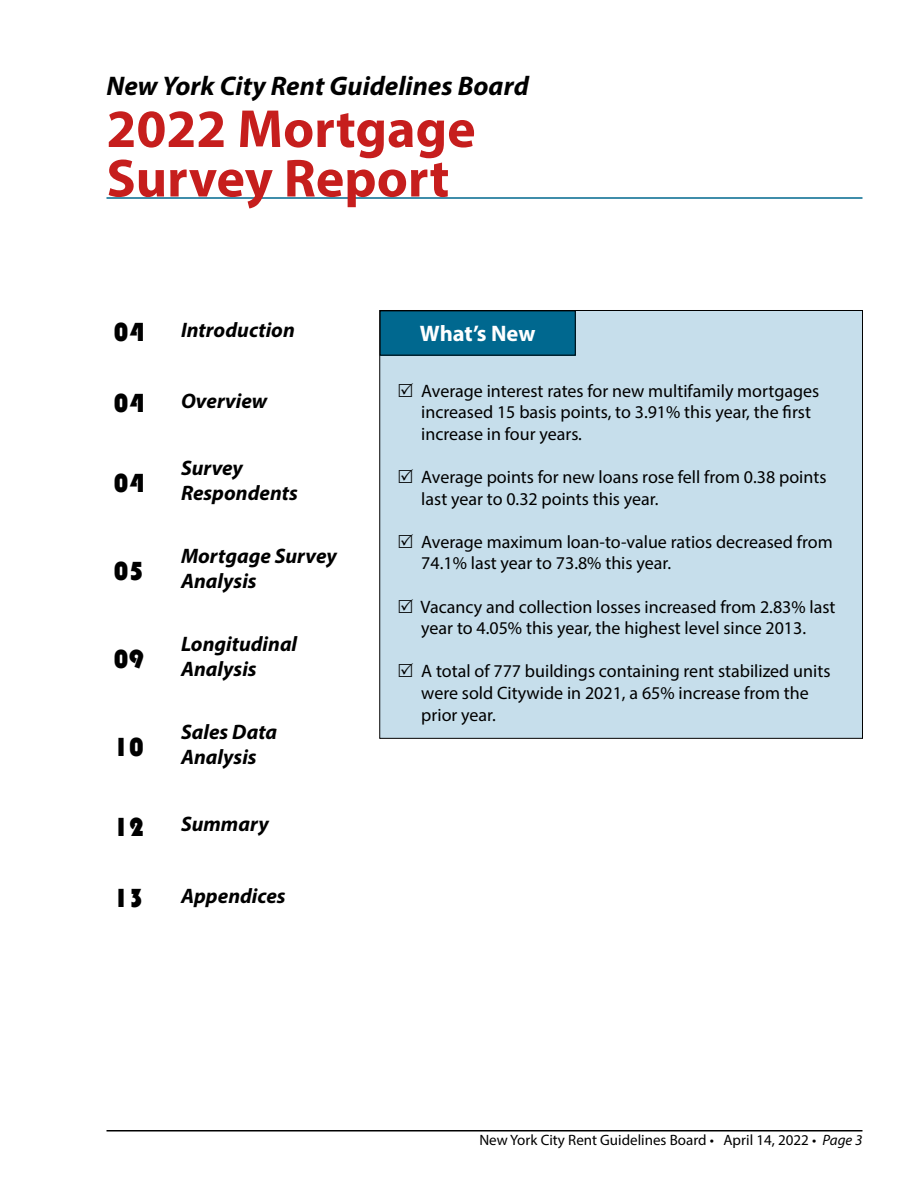
<style>
.page{position:relative;width:918px;height:1188px;background:#fff}
.page>*{position:absolute;margin:0;border:0;box-sizing:border-box;transform-origin:0 0}
.t1{font:700 54px/49.5px "Myriad Pro";color:#c61e1d}
.t2{font:italic 700 27px "Myriad Pro";color:#000}
.t3{font:27px "Bauhaus 93";color:#000}
.t4{font:700 22.5px "Myriad Pro";letter-spacing:-.005em;color:#fff}
.t5{font:italic 700 21px/25.2px "Myriad Pro";color:#000}
.t6{font:18px/21.6px "Myriad Pro";color:#000}
.t7{font:15px "Myriad Pro";color:#000}
.s1{font-style:italic}
</style>
<div class="page">
<hr style="left:106px;top:197px;width:756px;height:2px;background:#00688f">
<div style="left:380px;top:310px;width:482px;height:428px;background:#c6deeb"></div>
<div style="left:380px;top:311px;width:195px;height:44px;background:#00688f"></div>
<div style="left:380px;top:310px;width:196px;height:46px;border:1px solid #000"></div>
<hr style="left:106px;top:1130px;width:756px;height:2px;background:#000">
<h2 class="t2" style="left:106px;top:68px;width:424px">New York City Rent Guidelines Board</h2>
<h1 class="t1" style="left:106px;top:102px;width:371px">2022 Mortgage<br>Survey Report</h1>
<h2 class="t3" style="left:113px;top:316px;width:32px">04</h2>
<p class="t5" style="left:181px;top:316px;width:115px">Introduction</p>
<h2 class="t3" style="left:113px;top:388px;width:32px">04</h2>
<p class="t5" style="left:181px;top:388px;width:88px">Overview</p>
<h2 class="t3" style="left:113px;top:468px;width:32px">04</h2>
<h2 class="t3" style="left:113px;top:556px;width:32px">05</h2>
<h2 class="t3" style="left:113px;top:644px;width:32px">09</h2>
<h2 class="t3" style="left:113px;top:732px;width:32px">10</h2>
<p class="t5" style="left:181px;top:455px;width:118px">Survey<br>Respondents</p>
<p class="t5" style="left:181px;top:543px;width:157px">Mortgage Survey<br>Analysis</p>
<p class="t5" style="left:181px;top:631px;width:118px">Longitudinal<br>Analysis</p>
<p class="t5" style="left:181px;top:719px;width:98px">Sales Data<br>Analysis</p>
<h2 class="t3" style="left:113px;top:811px;width:32px">12</h2>
<p class="t5" style="left:181px;top:811px;width:89px">Summary</p>
<h2 class="t3" style="left:113px;top:883px;width:32px">13</h2>
<p class="t5" style="left:181px;top:882px;width:106px">Appendices</p>
<p class="t4" style="left:420px;top:319px;width:117px">What’s New</p>
<p class="t6" style="left:421px;top:380px;width:400px">Average interest rates for new multifamily mortgages increased 15 basis points, to 3.91% this year, the first increase in four years.</p>
<p class="t6" style="left:421px;top:466px;width:407px">Average points for new loans rose fell from 0.38 points last year to 0.32 points this year.</p>
<p class="t6" style="left:421px;top:531px;width:413px">Average maximum loan-to-value ratios decreased from<br>74.1% last year to 73.8% this year.</p>
<p class="t6" style="left:421px;top:596px;width:416px">Vacancy and collection losses increased from 2.83% last year to 4.05% this year, the highest level since 2013.</p>
<p class="t6" style="left:421px;top:660px;width:411px">A total of 777 buildings containing rent stabilized units were sold Citywide in 2021, a 65% increase from the prior year.</p>
<p class="t7" style="left:479px;top:1131px;width:385px">New York City Rent Guidelines Board • April 14, 2022 • <span class="s1">Page 3</span></p>
</div>
